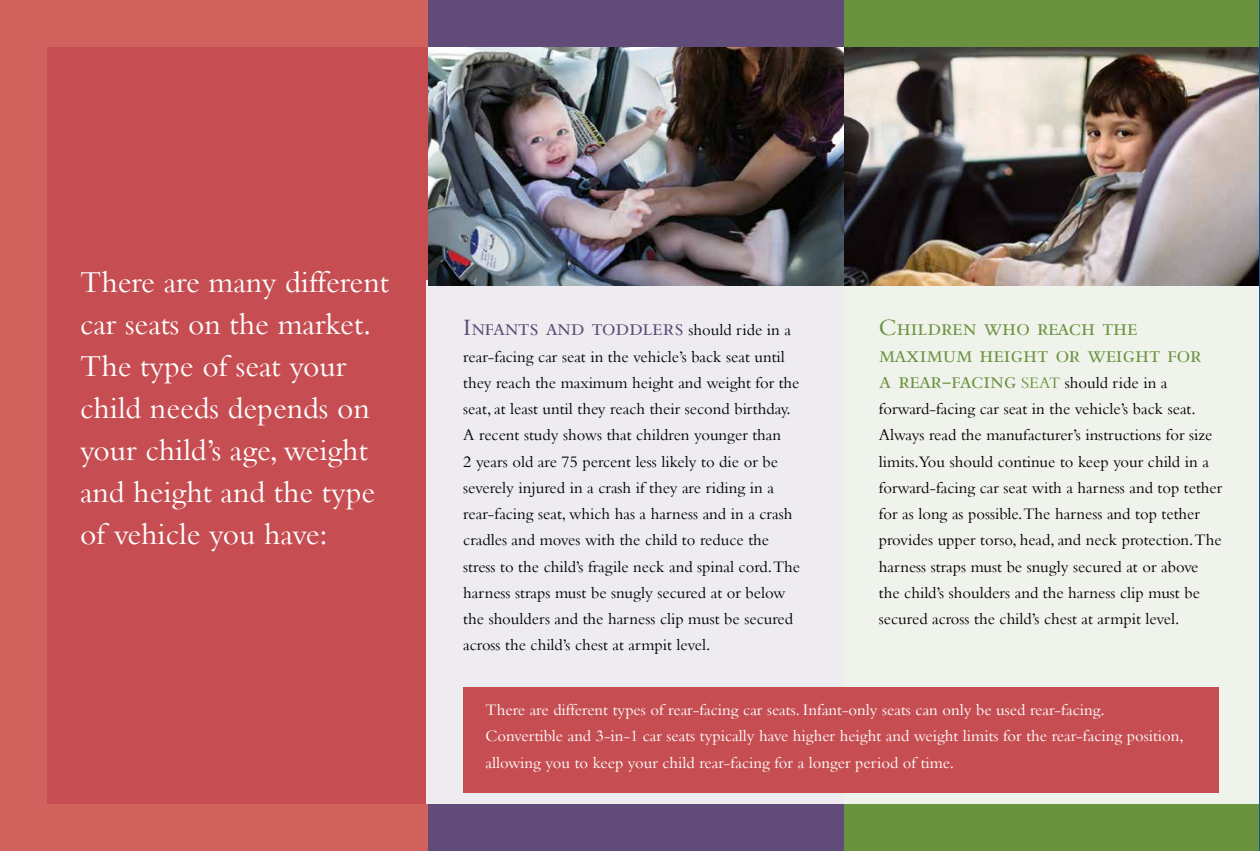
<style>
.page{position:relative;width:1260px;height:851px;background:#fff}
.page>*{position:absolute;margin:0;border:0;box-sizing:border-box;transform-origin:0 0}
.t1{font:31.5px/42px "Bembo";color:#fff}
.t2{font:24.5px/26.2px "Bembo SC";color:#6b923e}
.t3{font:24.5px "Bembo SC";letter-spacing:-.02em;color:#614b79}
.t4{font:16.62px/26.2px "Bembo";color:#000}
.t5{font:16.62px/26.2px "Bembo";color:#fff}
.s1{font-family:"Bembo";font-size:16.62px;color:#000}
.s2{font-family:"Bembo SC";font-size:24.5px;color:#6b923e}
.s3{color:#6b923e}
</style>
<div class="page">
<div style="left:0;top:0;width:508px;height:850px;background:#d1615d"></div>
<div style="left:47px;top:47px;width:397px;height:756px;background:#c64e52"></div>
<div style="left:429px;top:0;width:415px;height:850px;background:#614b79"></div>
<div style="left:844px;top:0;width:416px;height:850px;background:#6b923e"></div>
<div style="left:426px;top:280px;width:834px;height:523px;background:#eeeceb"></div>
<div style="left:463px;top:687px;width:755px;height:105px;background:#c64e52"></div>
<img style="left:429px;top:47px;width:415px;height:238px">
<img style="left:844px;top:47px;width:415px;height:238px">
<hr style="left:1259px;top:0;width:1px;height:850px;background:#0f5688">
<hr style="left:1259px;top:280px;width:1px;height:523px;background:#fff">
<h1 class="t1" style="left:80px;top:260px;width:310px">There are many different car seats on the market.<br>The type of seat your child needs depends on your child’s age, weight and height and the type of vehicle you have:</h1>
<h2 class="t3" style="left:463px;top:314px;width:329px">Infants and toddlers <span class="s1">should ride in a</span></h2>
<p class="t4" style="left:463px;top:342px;width:338px">rear-facing car seat in the vehicle’s back seat until they reach the maximum height and weight for the seat, at least until they reach their second birthday.<br>A recent study shows that children younger than<br>2 years old are 75 percent less likely to die or be severely injured in a crash if they are riding in a rear-facing seat, which has a harness and in a crash cradles and moves with the child to reduce the stress to the child’s fragile neck and spinal cord.The harness straps must be snugly secured at or below the shoulders and the harness clip must be secured across the child’s chest at armpit level.</p>
<h2 class="t2" style="left:879px;top:314px;width:324px">Children who reach the maximum height or weight for</h2>
<p class="t4" style="left:879px;top:369px;width:345px"><span class="s2">a rear-facing</span> <span class="s3">SEAT</span> should ride in a forward-facing car seat in the vehicle’s back seat.<br>Always read the manufacturer’s instructions for size limits.You should continue to keep your child in a forward-facing car seat with a harness and top tether for as long as possible.The harness and top tether provides upper torso, head, and neck protection.The harness straps must be snugly secured at or above the child’s shoulders and the harness clip must be secured across the child’s chest at armpit level.</p>
<p class="t5" style="left:486px;top:696px;width:700px">There are different types of rear-facing car seats. Infant-only seats can only be used rear-facing.<br>Convertible and 3-in-1 car seats typically have higher height and weight limits for the rear-facing position, allowing you to keep your child rear-facing for a longer period of time.</p>
</div>
